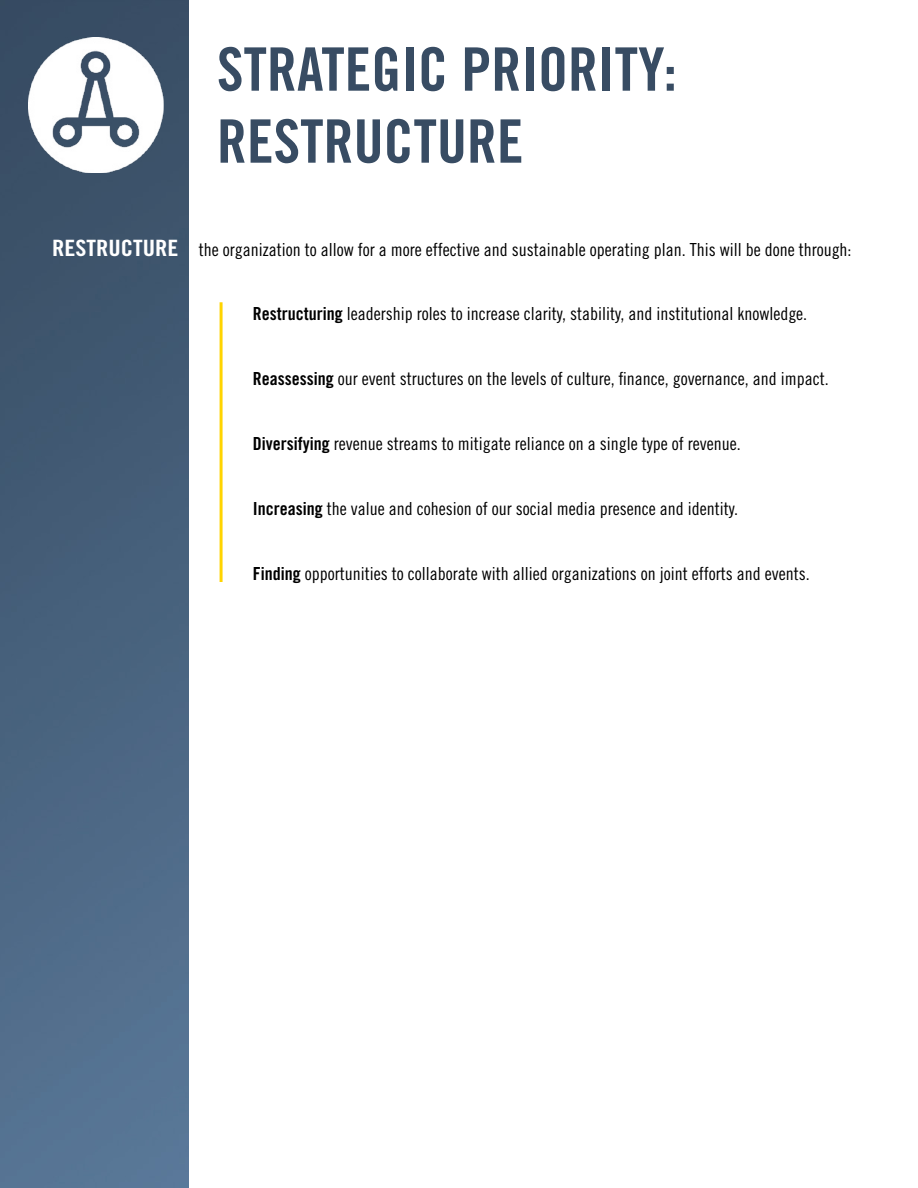
<style>
.page{position:relative;width:918px;height:1188px;background:#fff}
.page>*{position:absolute;margin:0;border:0;box-sizing:border-box;transform-origin:0 0}
.t1{font:60px/72px "Trade Gothic LT Std Bd Cn 20";color:#384c63}
.t2{font:22.5px "Trade Gothic LT Std Bd Cn 20";color:#fff;scale:1.1 1}
.t3{font:18px "Trade Gothic LT Std Cn 18";color:#000}
.s1{font-family:"Trade Gothic LT Std Bd Cn 20"}
</style>
<div class="page">
<img style="left:0;top:0;width:189px;height:1188px">
<img style="left:28px;top:38px;width:140px;height:134px">
<hr style="left:220px;top:302px;width:3px;height:280px;background:#ffd400">
<h1 class="t1" style="left:217px;top:33px;width:461px">STRATEGIC PRIORITY:<br>RESTRUCTURE</h1>
<p class="t2" style="left:52px;top:234px;width:116px">RESTRUCTURE</p>
<p class="t3" style="left:199px;top:239px;width:654px">the organization to allow for a more effective and sustainable operating plan. This will be done through:</p>
<p class="t3" style="left:253px;top:303px;width:556px"><span class="s1">Restructuring</span> leadership roles to increase clarity, stability, and institutional knowledge.</p>
<p class="t3" style="left:253px;top:368px;width:577px"><span class="s1">Reassessing</span> our event structures on the levels of culture, finance, governance, and impact.</p>
<p class="t3" style="left:253px;top:433px;width:489px"><span class="s1">Diversifying</span> revenue streams to mitigate reliance on a single type of revenue.</p>
<p class="t3" style="left:253px;top:498px;width:487px"><span class="s1">Increasing</span> the value and cohesion of our social media presence and identity.</p>
<p class="t3" style="left:253px;top:563px;width:558px"><span class="s1">Finding</span> opportunities to collaborate with allied organizations on joint efforts and events.</p>
</div>
